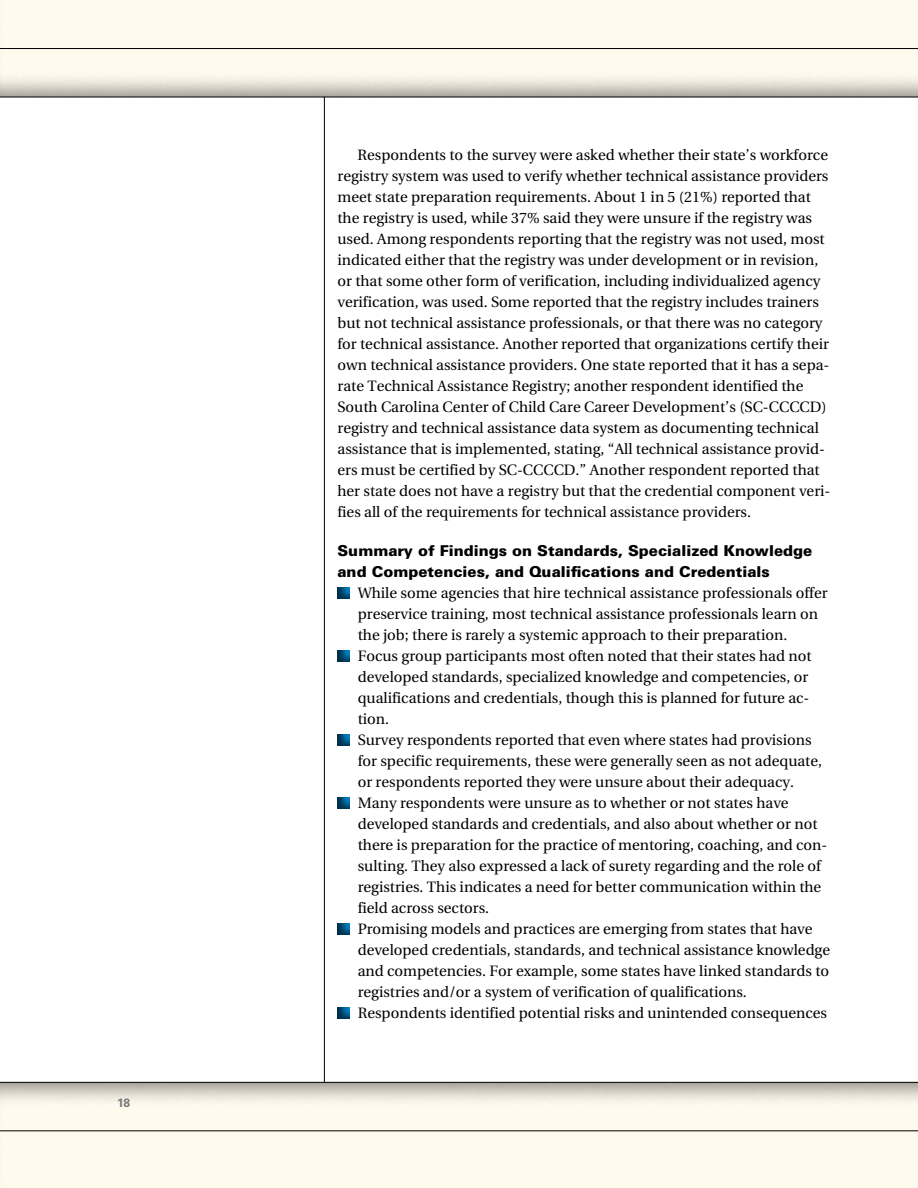
<style>
.page{position:relative;width:918px;height:1188px;background:#fff}
.page>*{position:absolute;margin:0;border:0;box-sizing:border-box;transform-origin:0 0}
.t1{font:15px/21px "Utopia";color:#000}
.t2{font:900 15px/21px "Univers LT Std";color:#000}
.t3{font:700 12px "Univers LT Std";color:#77787b}
</style>
<div class="page">
<div style="left:0;top:1076px;width:918px;height:112px;background:#000;opacity:.45"></div>
<hr style="left:0;top:1082px;width:918px;height:1px;background:#000">
<div style="left:0;top:0;width:918px;height:99px;background:#000;opacity:.45"></div>
<hr style="left:0;top:1131px;width:918px;height:1px;background:#000">
<hr style="left:0;top:48px;width:918px;height:1px;background:#000">
<hr style="left:0;top:97px;width:918px;height:1px;background:#000">
<hr style="left:324px;top:97px;width:1px;height:986px;background:#000">
<div style="left:331px;top:579px;width:34px;height:24px;background:#000;opacity:.65"></div>
<div style="left:331px;top:642px;width:34px;height:24px;background:#000;opacity:.65"></div>
<div style="left:331px;top:726px;width:34px;height:24px;background:#000;opacity:.65"></div>
<div style="left:331px;top:789px;width:34px;height:24px;background:#000;opacity:.65"></div>
<div style="left:331px;top:915px;width:34px;height:24px;background:#000;opacity:.65"></div>
<div style="left:331px;top:999px;width:34px;height:24px;background:#000;opacity:.65"></div>
<p class="t3" style="left:117px;top:1095px;width:14px">18</p>
<p class="t1" style="left:338px;top:145px;width:494px;text-indent:20px">Respondents to the survey were asked whether their state’s workforce registry system was used to verify whether technical assistance providers meet state preparation requirements. About 1 in 5 (21%) reported that the registry is used, while 37% said they were unsure if the registry was used. Among respondents reporting that the registry was not used, most indicated either that the registry was under development or in revision, or that some other form of verification, including individualized agency verification, was used. Some reported that the registry includes trainers but not technical assistance professionals, or that there was no category for technical assistance. Another reported that organizations certify their own technical assistance providers. One state reported that it has a sepa&shy;rate Technical Assistance Registry; another respondent identified the South Carolina Center of Child Care Career Development’s (SC-CCCCD) registry and technical assistance data system as documenting technical assistance that is implemented, stating, “All technical assistance provid&shy;ers must be certified by SC-CCCCD.” Another respondent reported that her state does not have a registry but that the credential component veri&shy;fies all of the requirements for technical assistance providers.</p>
<p class="t2" style="left:338px;top:540px;width:476px">Summary of Findings on Standards, Specialized Knowledge and Competencies, and Qualifications and Credentials</p>
<p class="t1" style="left:358px;top:583px;width:474px">While some agencies that hire technical assistance professionals offer preservice training, most technical assistance professionals learn on the job; there is rarely a systemic approach to their preparation.<br>Focus group participants most often noted that their states had not developed standards, specialized knowledge and competencies, or qualifications and credentials, though this is planned for future ac&shy;tion.<br>Survey respondents reported that even where states had provisions for specific requirements, these were generally seen as not adequate, or respondents reported they were unsure about their adequacy.<br>Many respondents were unsure as to whether or not states have developed standards and credentials, and also about whether or not there is preparation for the practice of mentoring, coaching, and con&shy;sulting. They also expressed a lack of surety regarding and the role of registries. This indicates a need for better communication within the field across sectors.<br>Promising models and practices are emerging from states that have developed credentials, standards, and technical assistance knowledge and competencies. For example, some states have linked standards to registries and/or a system of verification of qualifications.<br>Respondents identified potential risks and unintended consequences</p>
</div>
